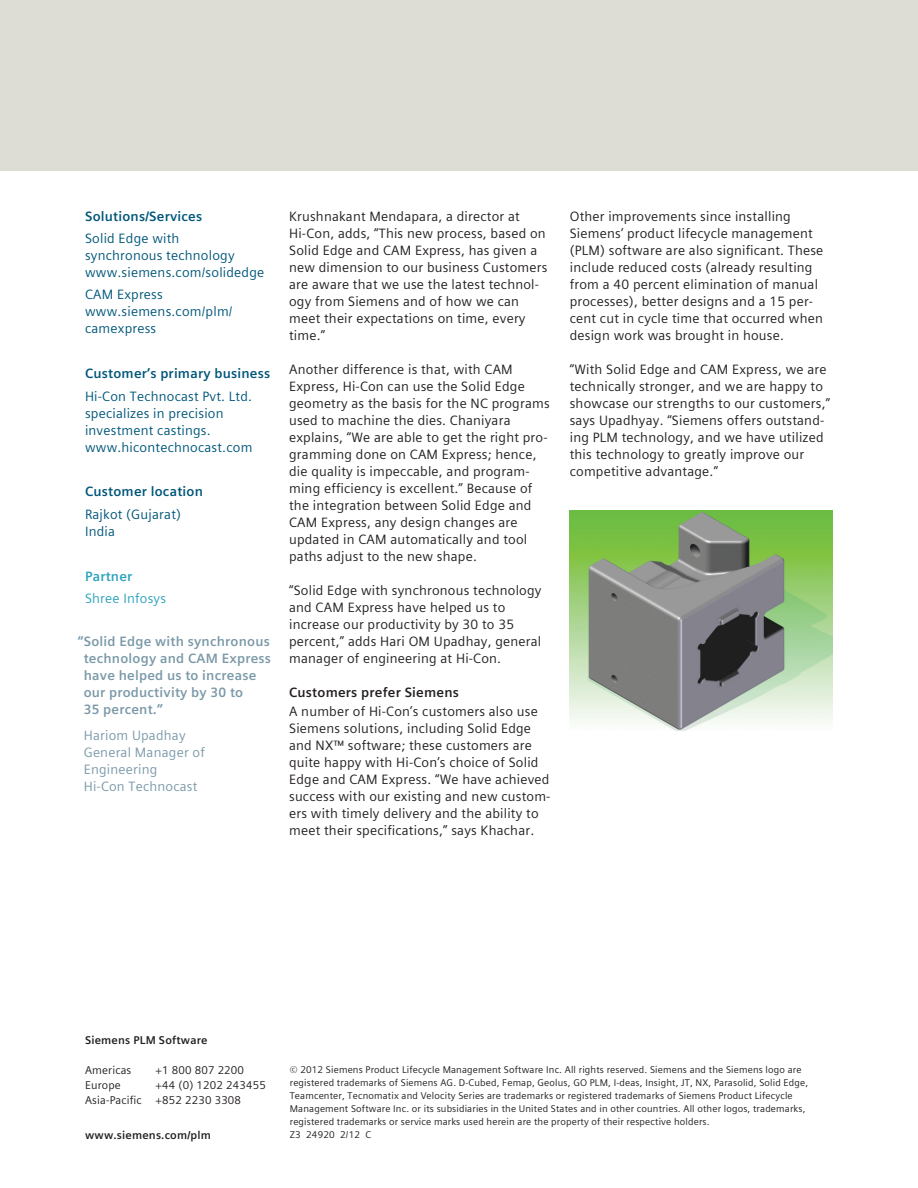
<style>
.page{position:relative;width:918px;height:1188px;background:#fff}
.page>*{position:absolute;margin:0;border:0;box-sizing:border-box;transform-origin:0 0}
.t1{font:13.5px/17px "Siemens Sans Global";letter-spacing:.015em;color:#231f20}
.t2{font:13.5px/17px "Siemens Sans Global";letter-spacing:.015em;color:#00567a}
.t3{font:700 13.5px/17px "Siemens Sans Global";letter-spacing:.015em;color:#7b99a9}
.t4{font:700 13.5px "Siemens Sans Global";letter-spacing:.015em;color:#00567a}
.t5{font:13.5px/17px "Siemens Sans Global";letter-spacing:.015em;color:#7b99a9}
.t6{font:700 13.5px "Siemens Sans Global";letter-spacing:.015em;color:#231f20}
.t7{font:13.5px "Siemens Sans Global";letter-spacing:.015em;color:#2da3bb}
.t8{font:700 13.5px "Siemens Sans Global";letter-spacing:.015em;color:#2da3bb}
.t9{font:11.25px/14.9px "Siemens Sans Global";letter-spacing:.015em;color:#231f20}
.t10{font:700 11.25px "Siemens Sans Global";letter-spacing:.015em;color:#231f20}
.t11{font:9.75px/13px "Siemens Sans Global";letter-spacing:.015em;color:#231f20}
</style>
<div class="page">
<div style="left:0;top:0;width:918px;height:170px;background:#deddd5"></div>
<img style="left:570px;top:510px;width:262px;height:221px">
<p class="t4" style="left:85px;top:210px;width:119px">Solutions/Services</p>
<p class="t2" style="left:85px;top:231px;width:181px">Solid Edge with<br>synchronous technology www.siemens.com/solidedge</p>
<p class="t2" style="left:85px;top:287px;width:149px">CAM Express www.siemens.com/plm/ camexpress</p>
<p class="t4" style="left:85px;top:368px;width:187px">Customer’s primary business</p>
<p class="t2" style="left:85px;top:388px;width:169px">Hi-Con Technocast Pvt. Ltd. specializes in precision investment castings. www.hicontechnocast.com</p>
<p class="t4" style="left:85px;top:486px;width:119px">Customer location</p>
<p class="t2" style="left:85px;top:507px;width:98px">Rajkot (Gujarat)<br>India</p>
<p class="t8" style="left:85px;top:571px;width:49px">Partner</p>
<p class="t7" style="left:85px;top:593px;width:83px">Shree Infosys</p>
<p class="t3" style="left:84px;top:634px;width:189px;text-indent:-6px">“ Solid Edge with synchronous technology and CAM Express have helped us to increase our productivity by 30 to<br>35 percent.”</p>
<p class="t5" style="left:84px;top:728px;width:123px">Hariom Upadhay<br>General Manager of<br>Engineering<br>Hi-Con Technocast</p>
<p class="t1" style="left:289px;top:209px;width:260px">Krushnakant Mendapara, a director at Hi-Con, adds, “This new process, based on Solid Edge and CAM Express, has given a new dimension to our business Customers are aware that we use the latest technol&shy;ogy from Siemens and of how we can meet their expectations on time, every time.”</p>
<p class="t1" style="left:289px;top:362px;width:262px">Another difference is that, with CAM Express, Hi-Con can use the Solid Edge geometry as the basis for the NC programs used to machine the dies. Chaniyara explains, “We are able to get the right pro&shy;gramming done on CAM Express; hence, die quality is impeccable, and program&shy;ming efficiency is excellent.” Because of the integration between Solid Edge and CAM Express, any design changes are updated in CAM automatically and tool paths adjust to the new shape.</p>
<p class="t1" style="left:289px;top:583px;width:254px">“Solid Edge with synchronous technology and CAM Express have helped us to increase our productivity by 30 to 35 percent,” adds Hari OM Upadhay, general manager of engineering at Hi-Con.</p>
<p class="t6" style="left:289px;top:687px;width:171px">Customers prefer Siemens</p>
<p class="t1" style="left:289px;top:704px;width:263px">A number of Hi-Con’s customers also use Siemens solutions, including Solid Edge and NX™ software; these customers are quite happy with Hi-Con’s choice of Solid Edge and CAM Express. “We have achieved success with our existing and new custom&shy;ers with timely delivery and the ability to meet their specifications,” says Khachar.</p>
<p class="t1" style="left:570px;top:209px;width:255px">Other improvements since installing Siemens’ product lifecycle management (PLM) software are also significant. These include reduced costs (already resulting from a 40 percent elimination of manual processes), better designs and a 15 per&shy;cent cut in cycle time that occurred when design work was brought in house.</p>
<p class="t1" style="left:570px;top:362px;width:262px">“With Solid Edge and CAM Express, we are technically stronger, and we are happy to showcase our strengths to our customers,” says Upadhyay. “Siemens offers outstand&shy;ing PLM technology, and we have utilized this technology to greatly improve our competitive advantage.”</p>
<p class="t10" style="left:85px;top:1036px;width:124px">Siemens PLM Software</p>
<p class="t9" style="left:85px;top:1063px;width:48px">Americas</p>
<p class="t9" style="left:156px;top:1063px;width:90px">+1 800 807 2200</p>
<p class="t9" style="left:85px;top:1078px;width:37px">Europe</p>
<p class="t9" style="left:85px;top:1078px;width:182px;text-indent:71px">+44 (0) 1202 243455<br>Asia-Pacific +852 2230 3308</p>
<p class="t11" style="left:290px;top:1064px;width:520px">© 2012 Siemens Product Lifecycle Management Software Inc. All rights reserved. Siemens and the Siemens logo are registered trademarks of Siemens AG. D-Cubed, Femap, Geolus, GO PLM, I-deas, Insight, JT, NX, Parasolid, Solid Edge, Teamcenter, Tecnomatix and Velocity Series are trademarks or registered trademarks of Siemens Product Lifecycle Management Software Inc. or its subsidiaries in the United States and in other countries. All other logos, trademarks, registered trademarks or service marks used herein are the property of their respective holders.</p>
<p class="t10" style="left:85px;top:1131px;width:127px">www.siemens.com/plm</p>
<p class="t11" style="left:290px;top:1128px;width:83px">Z3 24920 2/12 C</p>
</div>
